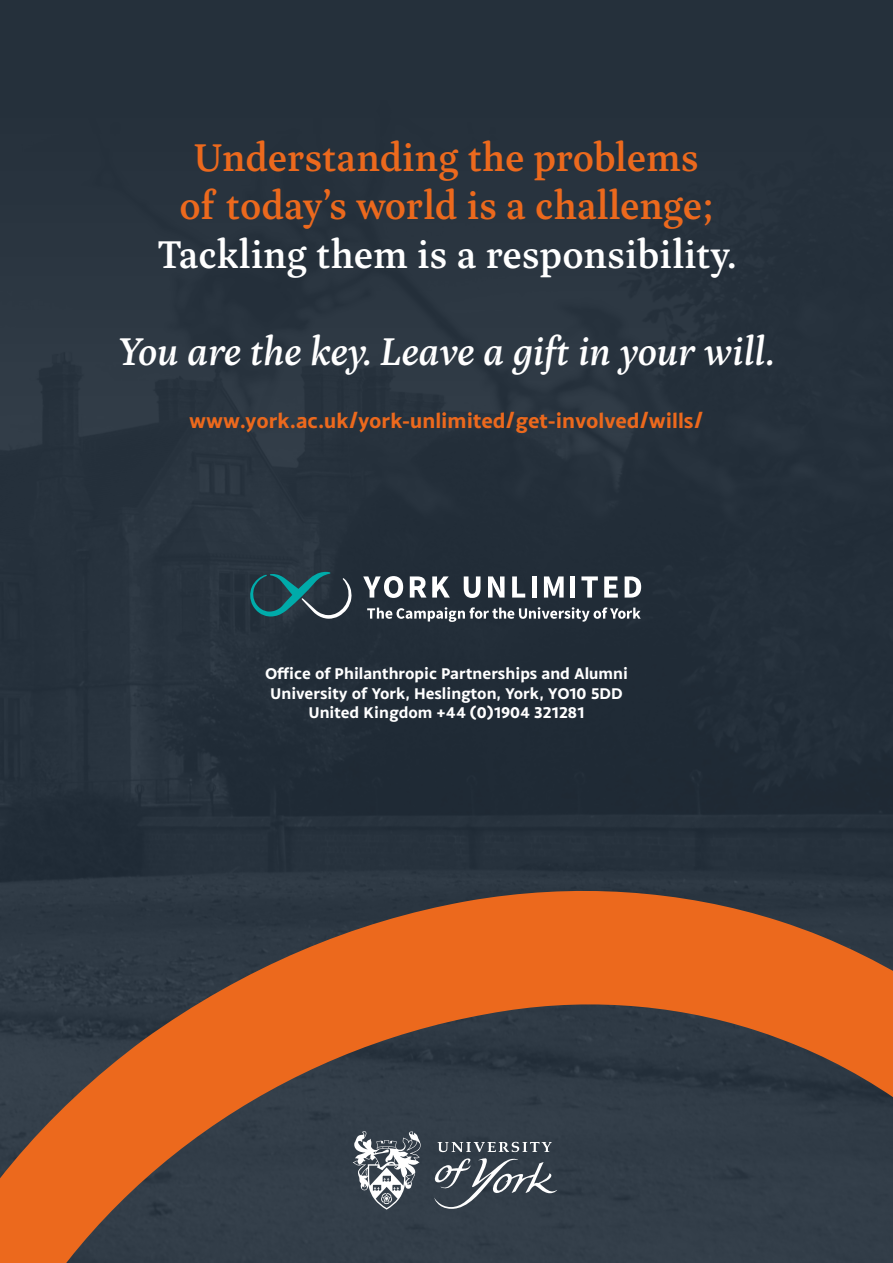
<style>
.page{position:relative;width:893px;height:1263px;background:#fff}
.page>*{position:absolute;margin:0;border:0;box-sizing:border-box;transform-origin:0 0}
.t1{font:500 40.35px/48.4px "Inka A Text";color:#ec691d;text-align:center}
.t2{font:italic 500 40.35px "Inka A Text";color:#fff}
.t3{font:500 40.35px "Inka A Text";color:#fff}
.t4{font:700 21.6px "Monsal Gothic";color:#ec691d}
.t5{font:700 16.5px/19.8px "Monsal Gothic";color:#fff;text-align:center}
</style>
<div class="page">
<div style="left:0;top:0;width:893px;height:882px;background:#25303b"></div>
<svg style="left:0;top:882px;width:893px;height:381px;background:#6e4a38"></svg>
<svg style="left:363px;top:576px;width:40px;height:22px"></svg>
<svg style="left:410px;top:576px;width:40px;height:21px"></svg>
<svg style="left:249px;top:572px;width:103px;height:47px;background:#2b5058"></svg>
<svg style="left:367px;top:607px;width:274px;height:15px"></svg>
<svg style="left:464px;top:576px;width:16px;height:22px"></svg>
<svg style="left:488px;top:576px;width:17px;height:21px"></svg>
<svg style="left:512px;top:576px;width:13px;height:21px"></svg>
<div style="left:532px;top:576px;width:5px;height:21px;background:#fff"></div>
<svg style="left:544px;top:576px;width:20px;height:21px"></svg>
<div style="left:570px;top:576px;width:5px;height:21px;background:#fff"></div>
<svg style="left:581px;top:576px;width:17px;height:21px"></svg>
<svg style="left:604px;top:576px;width:14px;height:21px"></svg>
<svg style="left:625px;top:576px;width:16px;height:21px"></svg>
<svg style="left:434px;top:1142px;width:123px;height:67px;background:#555e67"></svg>
<svg style="left:353px;top:1131px;width:68px;height:78px"></svg>
<h1 class="t1" style="left:179px;top:133px;width:536px">Understanding the problems of today’s world is a challenge;</h1>
<h1 class="t3" style="left:158px;top:231px;width:580px">Tackling them is a responsibility.</h1>
<h1 class="t2" style="left:118px;top:328px;width:659px">You are the key. Leave a gift in your will.</h1>
<h2 class="t4" style="left:189px;top:407px;width:516px">www.york.ac.uk/york-unlimited/get-involved/wills/</h2>
<p class="t5" style="left:265px;top:663px;width:364px">Office of Philanthropic Partnerships and Alumni<br>University of York, Heslington, York, YO10 5DD<br>United Kingdom +44 (0)1904 321281</p>
</div>
